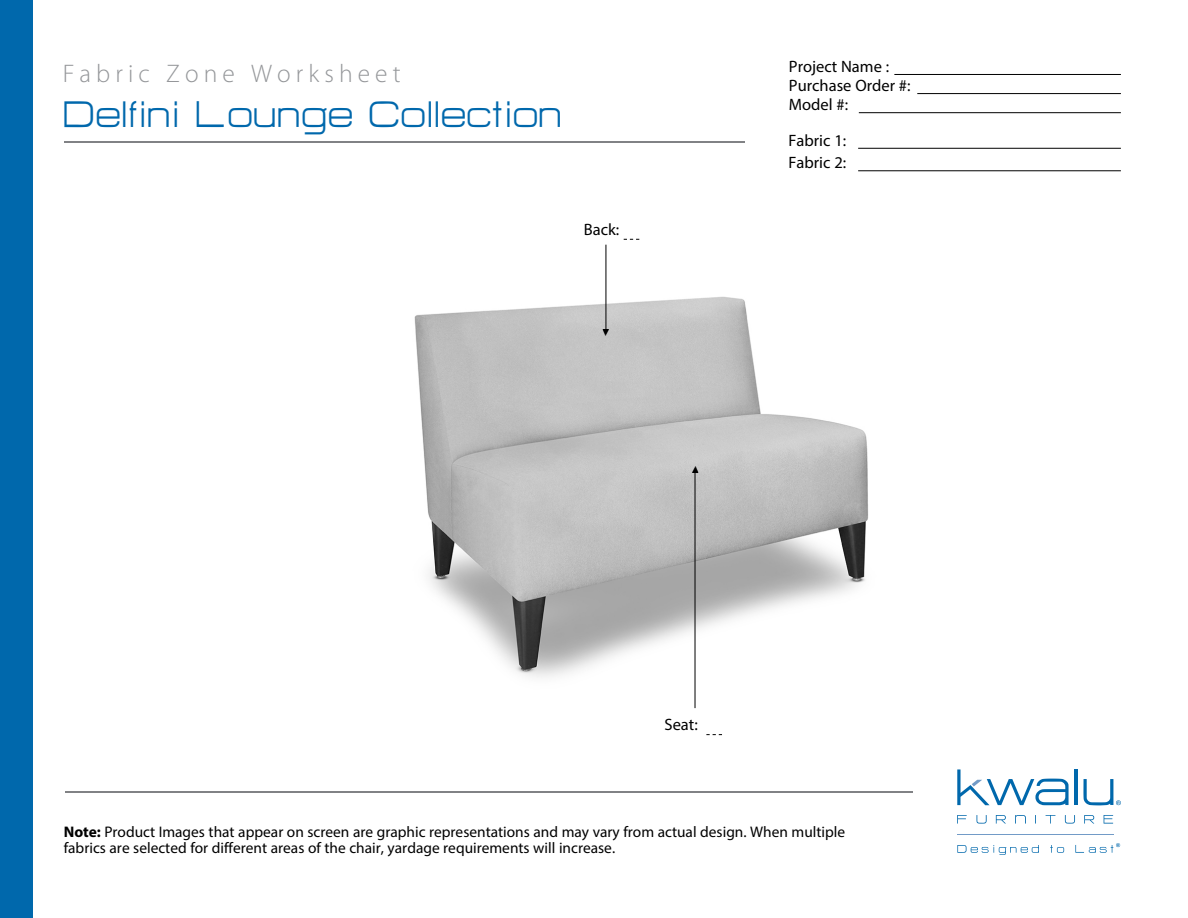
<style>
.page{position:relative;width:1188px;height:918px;background:#fff}
.page>*{position:absolute;margin:0;border:0;box-sizing:border-box;transform-origin:0 0}
.t1{font:45.6px "HURTMOLD";color:#0068ac}
.t2{font:300 25.5px "Myriad Pro";letter-spacing:.2em;color:#95979a}
.t3{font:16.5px/22.5px "Myriad Pro";color:#000}
.t4{font:15.3px/16.5px "Myriad Pro";color:#000}
.s1{font-weight:700}
</style>
<div class="page">
<svg style="left:957px;top:845px;width:82px;height:10px"></svg>
<svg style="left:1050px;top:845px;width:14px;height:8px"></svg>
<hr style="left:957px;top:834px;width:157px;height:1px;background:#729bc7">
<svg style="left:1075px;top:843px;width:45px;height:10px"></svg>
<hr style="left:1075px;top:769px;width:3px;height:36px;background:#0068ac">
<svg style="left:1083px;top:779px;width:38px;height:26px"></svg>
<svg style="left:957px;top:769px;width:112px;height:36px"></svg>
<svg style="left:957px;top:815px;width:10px;height:9px"></svg>
<svg style="left:977px;top:815px;width:10px;height:9px"></svg>
<svg style="left:996px;top:815px;width:10px;height:9px"></svg>
<svg style="left:1015px;top:815px;width:11px;height:9px"></svg>
<svg style="left:1046px;top:815px;width:9px;height:9px"></svg>
<svg style="left:1065px;top:815px;width:10px;height:9px"></svg>
<svg style="left:1084px;top:815px;width:10px;height:9px"></svg>
<svg style="left:1104px;top:815px;width:9px;height:9px"></svg>
<div style="left:0;top:0;width:32px;height:918px;background:#0068ac"></div>
<hr style="left:65px;top:791px;width:847px;height:2px;background:#818285">
<hr style="left:859px;top:112px;width:262px;height:1px;background:#000">
<hr style="left:917px;top:93px;width:204px;height:1px;background:#000">
<hr style="left:894px;top:74px;width:227px;height:1px;background:#000">
<hr style="left:858px;top:148px;width:263px;height:1px;background:#000">
<hr style="left:858px;top:170px;width:263px;height:1px;background:#000">
<img style="left:414px;top:283px;width:454px;height:420px">
<img style="left:640px;top:467px;width:107px;height:6px">
<img style="left:554px;top:329px;width:107px;height:6px">
<hr style="left:606px;top:245px;width:1px;height:86px;background:#000">
<hr style="left:695px;top:472px;width:1px;height:236px;background:#000">
<hr style="left:65px;top:141px;width:680px;height:2px;background:#818285">
<svg style="left:706px;top:734px;width:16px;height:1px"></svg>
<h2 class="t2" style="left:63px;top:59px;width:339px">Fabric Zone Worksheet</h2>
<h1 class="t1" style="left:65px;top:90px;width:501px">Delfini Lounge Collection</h1>
<p class="t3" style="left:584px;top:218px;width:37px">Back:</p>
<p class="t3" style="left:789px;top:55px;width:102px">Project Name :</p>
<p class="t3" style="left:789px;top:74px;width:123px">Purchase Order #:</p>
<p class="t3" style="left:789px;top:93px;width:61px">Model #:</p>
<p class="t3" style="left:788px;top:129px;width:59px">Fabric 1:<br>Fabric 2:</p>
<p class="t3" style="left:665px;top:713px;width:35px">Seat:</p>
<p class="t4" style="left:64px;top:823px;width:783px"><span class="s1">Note:</span> Product Images that appear on screen are graphic representations and may vary from actual design. When multiple fabrics are selected for different areas of the chair, yardage requirements will increase.</p>
</div>
